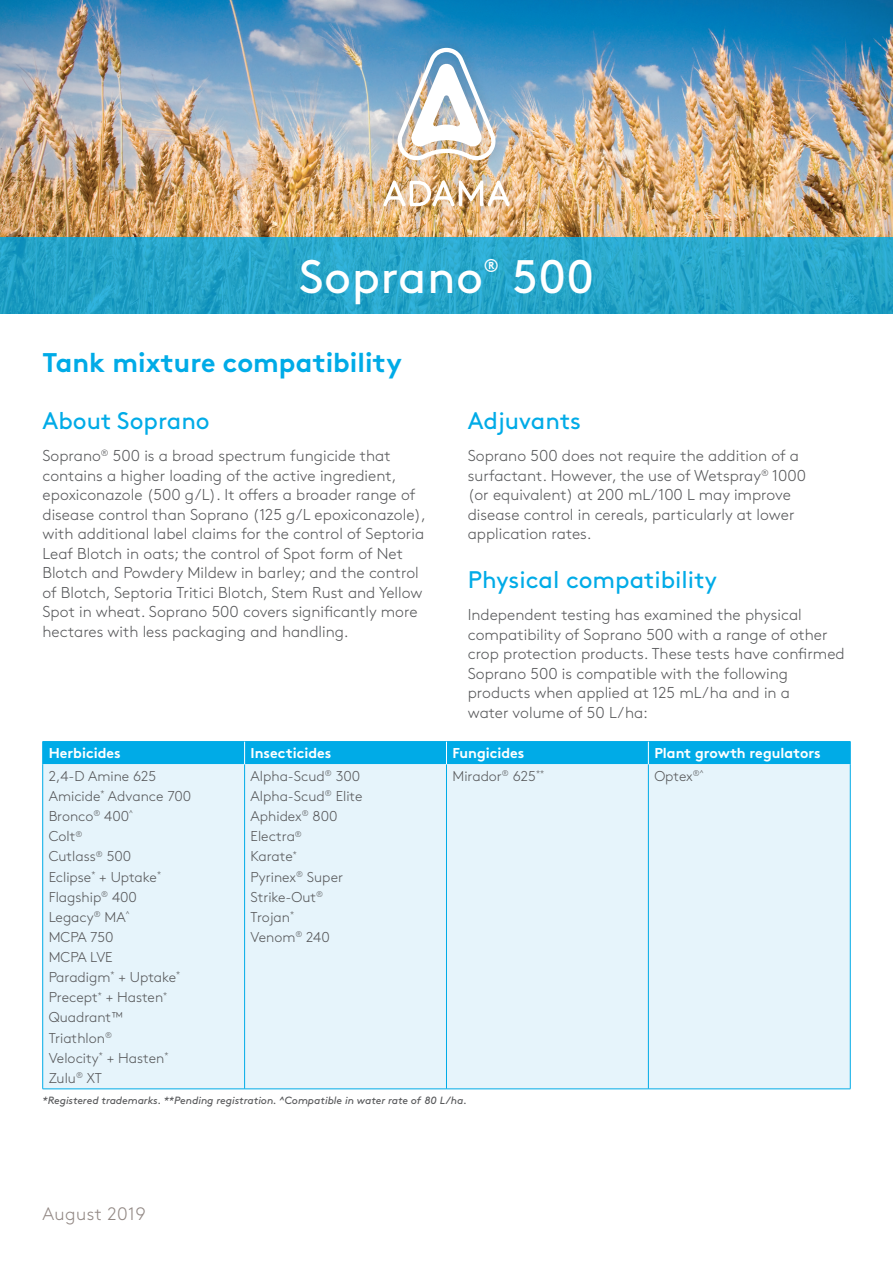
<style>
.page{position:relative;width:893px;height:1263px;background:#fff}
.page>*{position:absolute;margin:0;border:0;box-sizing:border-box;transform-origin:0 0}
.t1{font:46.95px "Brown Std";letter-spacing:.01em;color:#fff}
.t2{font:700 27px "Brown Std";color:#00abe7}
.t3{font:24px "Brown Std";color:#00abe7}
.t4{font:18.6px "Brown Std";color:#fff}
.t5{font:300 18px "Brown Std";letter-spacing:.025em;color:#928884}
.t6{font:300 15.75px/19.5px "Brown Std";color:#57585a}
.t7{font:300 14.25px/20.1px "Brown Std";color:#57585a}
.t8{font:700 14.25px "Brown Std";color:#fff}
.t9{font:italic 10.5px "Brown Std";letter-spacing:-.005em;color:#57585a}
</style>
<div class="page">
<img style="left:0;top:0;width:893px;height:237px">
<svg style="left:0;top:237px;width:893px;height:76px;background:#26a5c9"></svg>
<div style="left:43px;top:764px;width:807px;height:324px;background:#e6f4fb"></div>
<hr style="left:42px;top:764px;width:1px;height:325px;background:#00abe7">
<hr style="left:244px;top:764px;width:1px;height:325px;background:#00abe7">
<hr style="left:446px;top:764px;width:1px;height:325px;background:#00abe7">
<hr style="left:648px;top:764px;width:1px;height:325px;background:#00abe7">
<hr style="left:850px;top:764px;width:1px;height:325px;background:#00abe7">
<hr style="left:43px;top:1088px;width:202px;height:1px;background:#00abe7">
<hr style="left:245px;top:1088px;width:201px;height:1px;background:#00abe7">
<hr style="left:446px;top:1088px;width:202px;height:1px;background:#00abe7">
<hr style="left:648px;top:1088px;width:202px;height:1px;background:#00abe7">
<div style="left:42px;top:741px;width:809px;height:23px;background:#00abe7"></div>
<div style="left:373px;top:37px;width:147px;height:180px;background:#231f20;opacity:.2"></div>
<img style="left:396px;top:48px;width:101px;height:112px">
<svg style="left:383px;top:180px;width:127px;height:27px"></svg>
<h1 class="t1" style="left:299px;top:249px;width:186px">Soprano</h1>
<p class="t4" style="left:484px;top:254px;width:17px">®</p>
<h1 class="t1" style="left:513px;top:249px;width:83px">500</h1>
<h2 class="t2" style="left:42px;top:346px;width:361px">Tank mixture compatibility</h2>
<h3 class="t3" style="left:43px;top:407px;width:169px">About Soprano</h3>
<p class="t6" style="left:43px;top:446px;width:385px">Soprano<sup>®</sup> 500 is a broad spectrum fungicide that contains a higher loading of the active ingredient, epoxiconazole (500 g/L). It offers a broader range of disease control than Soprano (125 g/L epoxiconazole), with additional label claims for the control of Septoria Leaf Blotch in oats; the control of Spot form of Net Blotch and Powdery Mildew in barley; and the control of Blotch, Septoria Tritici Blotch, Stem Rust and Yellow Spot in wheat. Soprano 500 covers significantly more hectares with less packaging and handling.</p>
<h3 class="t3" style="left:468px;top:407px;width:115px">Adjuvants</h3>
<p class="t6" style="left:468px;top:446px;width:340px">Soprano 500 does not require the addition of a surfactant. However, the use of Wetspray<sup>®</sup> 1000 (or equivalent) at 200 mL/100 L may improve disease control in cereals, particularly at lower application rates.</p>
<h3 class="t3" style="left:468px;top:566px;width:251px">Physical compatibility</h3>
<p class="t6" style="left:468px;top:605px;width:379px">Independent testing has examined the physical compatibility of Soprano 500 with a range of other crop protection products. These tests have confirmed Soprano 500 is compatible with the following products when applied at 125 mL/ha and in a<br>water volume of 50 L/ha:</p>
<p class="t8" style="left:49px;top:744px;width:74px">Herbicides</p>
<p class="t8" style="left:251px;top:744px;width:82px">Insecticides</p>
<p class="t8" style="left:452px;top:744px;width:74px">Fungicides</p>
<p class="t8" style="left:654px;top:744px;width:168px">Plant growth regulators</p>
<p class="t7" style="left:49px;top:766px;width:144px">2,4-D Amine 625<br>Amicide<sup>*</sup> Advance 700<br>Bronco<sup>®</sup> 400<sup>^<br></sup>Colt<sup>®<br></sup>Cutlass<sup>®</sup> 500<br>Eclipse<sup>*</sup> + Uptake<sup>*<br></sup>Flagship<sup>®</sup> 400<br>Legacy<sup>®</sup> MA<sup>^<br></sup>MCPA 750<br>MCPA LVE<br>Paradigm<sup>*</sup> + Uptake<sup>*<br></sup>Precept<sup>*</sup> + Hasten<sup>*<br></sup>Quadrant™<br>Triathlon<sup>®<br></sup>Velocity<sup>*</sup> + Hasten<sup>*<br></sup>Zulu<sup>®</sup> XT</p>
<p class="t7" style="left:251px;top:766px;width:113px">Alpha-Scud<sup>®</sup> 300<br>Alpha-Scud<sup>®</sup> Elite<br>Aphidex<sup>®</sup> 800<br>Electra<sup>®<br></sup>Karate<sup>*<br></sup>Pyrinex<sup>®</sup> Super<br>Strike-Out<sup>®<br></sup>Trojan<sup>*<br></sup>Venom<sup>®</sup> 240</p>
<p class="t7" style="left:452px;top:766px;width:93px">Mirador<sup>®</sup> 625<sup>**</sup></p>
<p class="t7" style="left:654px;top:766px;width:51px">Optex<sup>®^</sup></p>
<p class="t9" style="left:43px;top:1094px;width:426px">*Registered trademarks. **Pending registration. ^Compatible in water rate of 80 L/ha.</p>
<p class="t5" style="left:43px;top:1203px;width:105px">August 2019</p>
</div>
